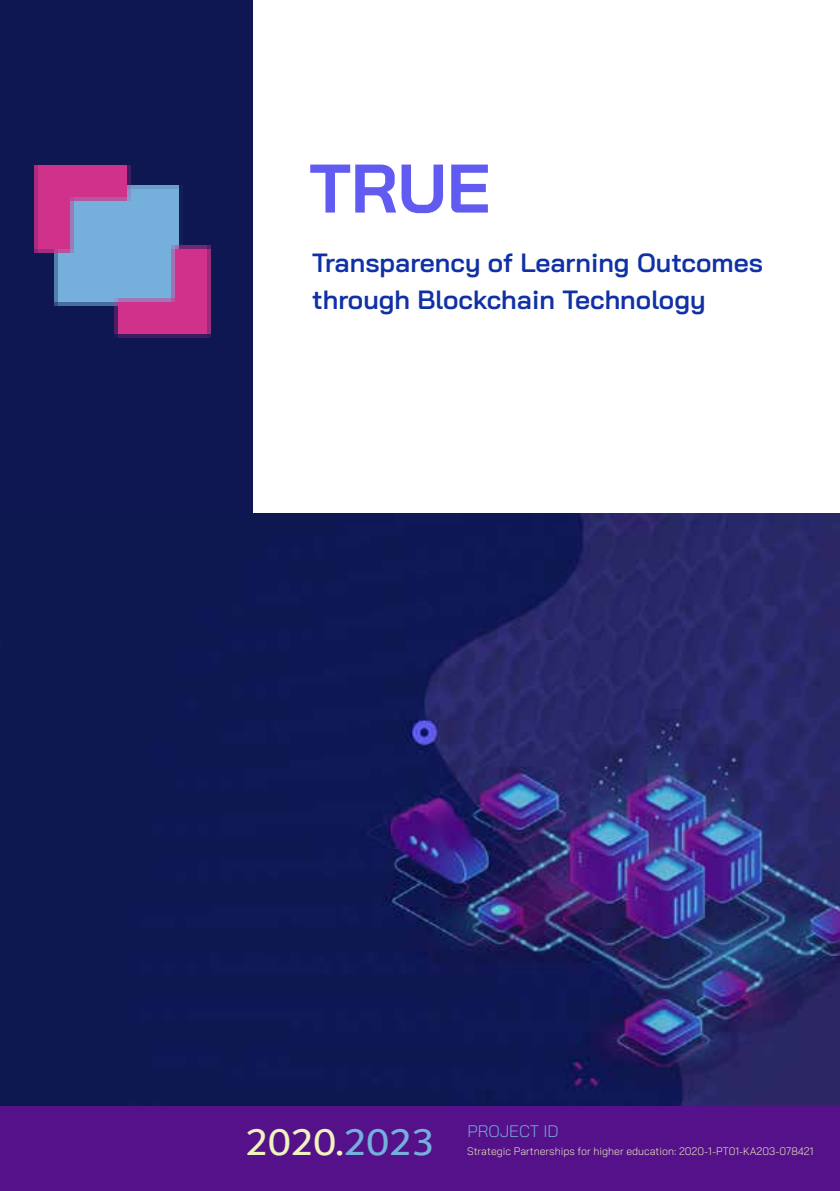
<style>
.page{position:relative;width:840px;height:1191px;background:#fff}
.page>*{position:absolute;margin:0;border:0;box-sizing:border-box;transform-origin:0 0}
.t1{font:700 68.6px "Bai Jamjuree";color:#615bf1}
.t2{font:39.8px "Dubai";color:#f0f3be;scale:1.05 1}
.t3{font:600 26.4px/37.4px "Bai Jamjuree";color:#1030a5}
.t4{font:300 16.6px "Bai Jamjuree";color:#75afdc}
.t5{font:300 10.8px "Bai Jamjuree";color:#f0f3be}
.s1{color:#75afdc}
</style>
<div class="page">
<div style="left:0;top:0;width:252px;height:514px;background:#0f1752"></div>
<img style="left:0;top:513px;width:839px;height:593px">
<div style="left:0;top:1106px;width:839px;height:85px;background:#55118a"></div>
<img style="left:35px;top:166px;width:176px;height:172px">
<h1 class="t1" style="left:309px;top:149px;width:182px">TRUE</h1>
<h3 class="t3" style="left:312px;top:244px;width:452px">Transparency of Learning Outcomes through Blockchain Technology</h3>
<h2 class="t2" style="left:245px;top:1118px;width:181px">2020.<span class="s1">2023</span></h2>
<h3 class="t4" style="left:467px;top:1117px;width:93px">PROJECT ID</h3>
<p class="t5" style="left:467px;top:1142px;width:347px">Strategic Partnerships for higher education: 2020-1-PT01-KA203-078421</p>
</div>
